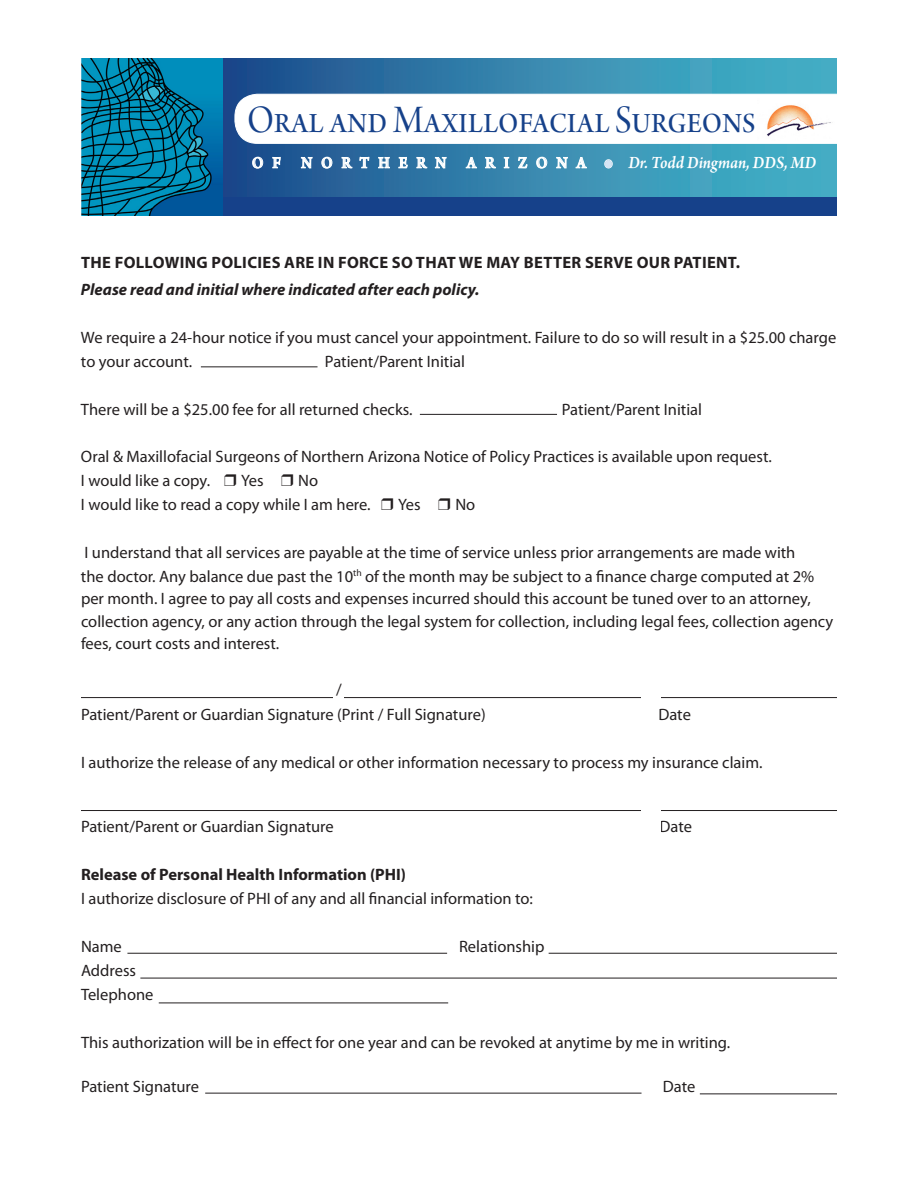
<style>
.page{position:relative;width:918px;height:1188px;background:#fff}
.page>*{position:absolute;margin:0;border:0;box-sizing:border-box;transform-origin:0 0}
.t1{font:41.25px "Arno Pro Display";color:#16418a;scale:.91 1}
.t2{font:italic 600 18.15px "Arno Pro";letter-spacing:-.005em;color:#fff;scale:.92 1}
.t3{font:16.5px/24px "Myriad Pro";color:#231f20}
.t4{font:700 16.5px/27px "Myriad Pro";letter-spacing:.02em;color:#231f20}
.s1{font-style:normal;font-size:16.95px}
.s2{color:#d6e4f4}
.s3{font-style:italic}
.s4{font-weight:700}
</style>
<div class="page">
<div style="left:222px;top:58px;width:615px;height:156px;background:linear-gradient(to right,#1f4f8e,#49bacc)"></div>
<svg style="left:235px;top:90px;width:602px;height:54px"></svg>
<svg style="left:252px;top:157px;width:11px;height:11px"></svg>
<svg style="left:272px;top:157px;width:9px;height:11px"></svg>
<svg style="left:301px;top:151px;width:11px;height:17px"></svg>
<svg style="left:322px;top:157px;width:10px;height:11px"></svg>
<svg style="left:342px;top:157px;width:10px;height:11px"></svg>
<svg style="left:360px;top:157px;width:9px;height:11px"></svg>
<svg style="left:378px;top:157px;width:12px;height:11px"></svg>
<svg style="left:399px;top:157px;width:8px;height:11px"></svg>
<svg style="left:417px;top:157px;width:10px;height:11px"></svg>
<svg style="left:435px;top:151px;width:11px;height:17px"></svg>
<svg style="left:466px;top:157px;width:11px;height:12px"></svg>
<svg style="left:485px;top:157px;width:11px;height:11px"></svg>
<svg style="left:504px;top:157px;width:5px;height:11px"></svg>
<svg style="left:518px;top:152px;width:9px;height:16px"></svg>
<svg style="left:537px;top:157px;width:10px;height:11px"></svg>
<svg style="left:556px;top:151px;width:12px;height:17px"></svg>
<svg style="left:576px;top:157px;width:11px;height:12px"></svg>
<svg style="left:605px;top:160px;width:7px;height:8px"></svg>
<div style="left:221px;top:197px;width:616px;height:18px;background:#16418a"></div>
<img style="left:81px;top:58px;width:142px;height:157px">
<hr style="left:201px;top:366px;width:117px;height:1px;background:#231f20">
<hr style="left:205px;top:1093px;width:437px;height:1px;background:#231f20">
<hr style="left:159px;top:1003px;width:289px;height:1px;background:#231f20">
<hr style="left:140px;top:978px;width:697px;height:1px;background:#231f20">
<hr style="left:127px;top:953px;width:320px;height:1px;background:#231f20">
<hr style="left:549px;top:953px;width:288px;height:1px;background:#231f20">
<hr style="left:81px;top:810px;width:756px;height:1px;background:#231f20">
<div style="left:641px;top:801px;width:19px;height:35px;background:#fff"></div>
<hr style="left:81px;top:697px;width:756px;height:1px;background:#231f20">
<div style="left:642px;top:667px;width:19px;height:35px;background:#fff"></div>
<div style="left:333px;top:683px;width:11px;height:21px;background:#fff"></div>
<hr style="left:420px;top:414px;width:137px;height:1px;background:#231f20">
<hr style="left:700px;top:1094px;width:137px;height:1px;background:#231f20">
<img style="left:757px;top:98px;width:80px;height:42px">
<p class="t1" style="left:247px;top:98px;width:560px">Oral and Maxillofacial Surgeons</p>
<p class="t2" style="left:252px;top:152px;width:615px"><span class="s1">O F N O R T H E R N A R I Z O N A</span> <span class="s2">●</span> Dr. Todd Dingman, DDS, MD</p>
<p class="t4" style="left:81px;top:249px;width:661px">THE FOLLOWING POLICIES ARE IN FORCE SO THAT WE MAY BETTER SERVE OUR PATIENT.<br><span class="s3">Please read and initial where indicated after each policy.</span></p>
<p class="t3" style="left:81px;top:325px;width:757px">We require a 24-hour notice if you must cancel your appointment. Failure to do so will result in a $25.00 charge to your account.</p>
<p class="t3" style="left:325px;top:349px;width:142px">Patient/Parent Initial</p>
<p class="t3" style="left:81px;top:397px;width:333px">There will be a $25.00 fee for all returned checks.</p>
<p class="t3" style="left:562px;top:397px;width:142px">Patient/Parent Initial</p>
<p class="t3" style="left:81px;top:444px;width:692px">Oral &amp; Maxillofacial Surgeons of Northern Arizona Notice of Policy Practices is available upon request.<br>I would like a copy.</p>
<p class="t3" style="left:81px;top:468px;width:291px;text-indent:217px">No<br>I would like to read a copy while I am here.</p>
<p class="t3" style="left:241px;top:468px;width:24px">Yes</p>
<p class="t3" style="left:398px;top:492px;width:24px">Yes</p>
<p class="t3" style="left:455px;top:492px;width:21px">No</p>
<p class="t3" style="left:81px;top:541px;width:754px;line-height:22.8px">I understand that all services are payable at the time of service unless prior arrangements are made with<br>the doctor. Any balance due past the 10<sup>th</sup> of the month may be subject to a finance charge computed at 2% per month. I agree to pay all costs and expenses incurred should this account be tuned over to an attorney, collection agency, or any action through the legal system for collection, including legal fees, collection agency fees, court costs and interest.</p>
<p class="t3" style="left:336px;top:678px;width:7px">/</p>
<p class="t3" style="left:81px;top:702px;width:406px">Patient/Parent or Guardian Signature (Print / Full Signature)</p>
<p class="t3" style="left:658px;top:702px;width:34px">Date</p>
<p class="t3" style="left:81px;top:750px;width:683px">I authorize the release of any medical or other information necessary to process my insurance claim.</p>
<p class="t3" style="left:81px;top:815px;width:254px">Patient/Parent or Guardian Signature</p>
<p class="t3" style="left:659px;top:815px;width:34px">Date</p>
<p class="t3" style="left:81px;top:863px;width:454px"><span class="s4">RELEASE OF PERSONAL HEALTH INFORMATION (PHI)<br></span>I authorize disclosure of PHI of any and all financial information to:</p>
<p class="t3" style="left:81px;top:935px;width:42px">Name</p>
<p class="t3" style="left:459px;top:935px;width:87px">Relationship</p>
<p class="t3" style="left:81px;top:959px;width:74px">Address<br>Telephone</p>
<p class="t3" style="left:81px;top:1031px;width:651px">This authorization will be in effect for one year and can be revoked at anytime by me in writing.</p>
<p class="t3" style="left:81px;top:1074px;width:120px">Patient Signature</p>
<p class="t3" style="left:663px;top:1074px;width:34px">Date</p>
</div>
